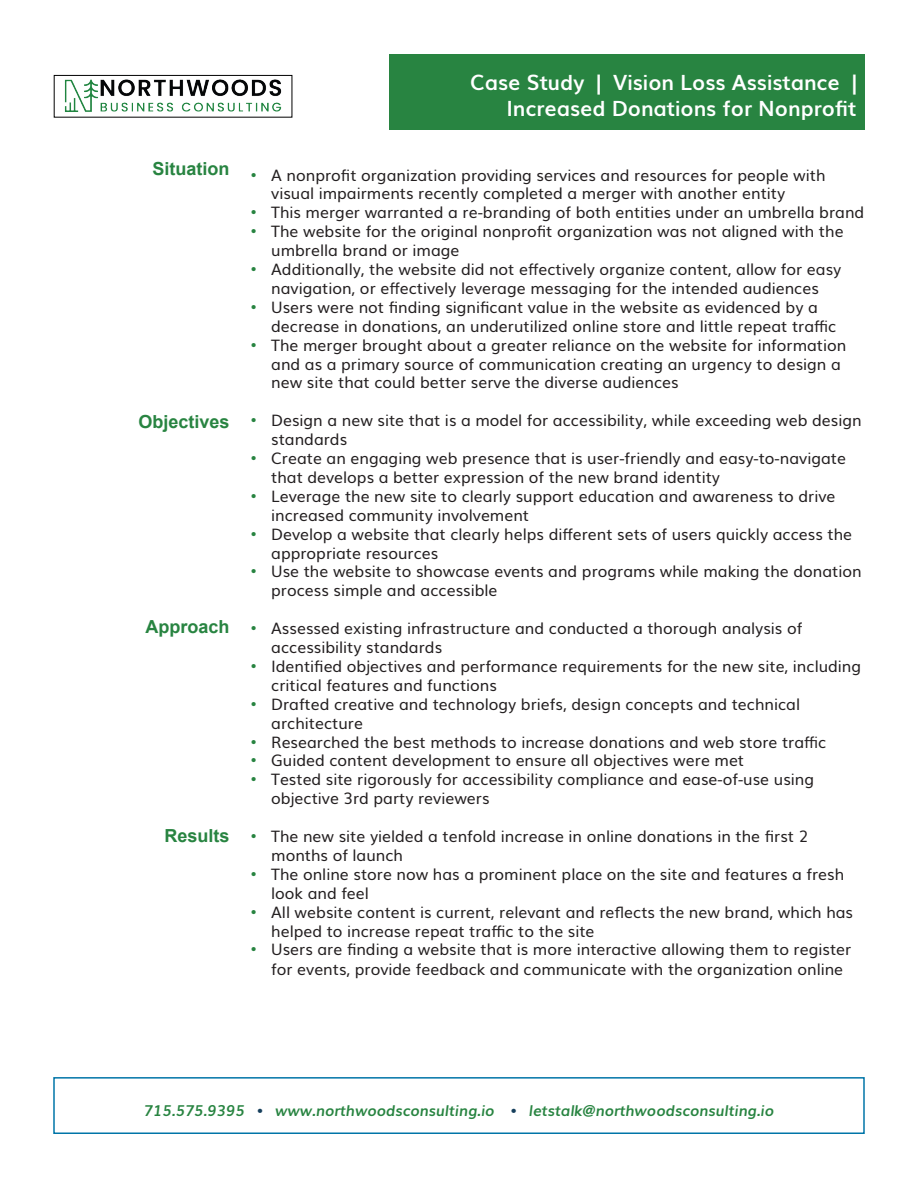
<style>
.page{position:relative;width:918px;height:1188px;background:#fff}
.page>*{position:absolute;margin:0;border:0;box-sizing:border-box;transform-origin:0 0}
.t1{font:700 21px "Muli";color:#fff}
.t2{font:700 18px "Arial";color:#288441}
.t3{font:15.75px/18.9px "Muli";color:#231f20}
.t4{font:italic 700 15px "Muli";color:#288441}
.s1{font-family:"Arial";font-size:16.5px;color:#288441}
.s2{font-family:"Arial";font-style:normal;color:#163f5c}
</style>
<div class="page">
<div style="left:389px;top:54px;width:476px;height:76px;background:#288441"></div>
<img style="left:64px;top:79px;width:218px;height:33px">
<div style="left:54px;top:75px;width:238px;height:42px;border:1px solid #000"></div>
<div style="left:53px;top:1077px;width:812px;height:57px;border:2px solid #0075a8"></div>
<p class="t2" style="left:153px;top:157px;width:79px">Situation</p>
<p class="t2" style="left:138px;top:410px;width:93px">Objectives</p>
<p class="t2" style="left:145px;top:614px;width:86px">Approach</p>
<p class="t2" style="left:164px;top:824px;width:67px">Results</p>
<p class="t1" style="left:470px;top:66px;width:388px">Case Study | Vision Loss Assistance |</p>
<p class="t1" style="left:507px;top:91px;width:351px">Increased Donations for Nonprofit</p>
<p class="t3" style="left:271px;top:164px;width:556px;text-indent:-20px"><span class="s1">•</span> A nonprofit organization providing services and resources for people with visual impairments recently completed a merger with another entity</p>
<p class="t3" style="left:251px;top:202px;width:615px"><span class="s1">•</span> This merger warranted a re-branding of both entities under an umbrella brand</p>
<p class="t3" style="left:271px;top:221px;width:574px;text-indent:-20px"><span class="s1">•</span> The website for the original nonprofit organization was not aligned with the umbrella brand or image</p>
<p class="t3" style="left:251px;top:259px;width:592px;text-align:center"><span class="s1">•</span> Additionally, the website did not effectively organize content, allow for easy navigation, or effectively leverage messaging for the intended audiences</p>
<p class="t3" style="left:271px;top:296px;width:567px;text-indent:-20px"><span class="s1">•</span> Users were not finding significant value in the website as evidenced by a decrease in donations, an underutilized online store and little repeat traffic</p>
<p class="t3" style="left:271px;top:334px;width:577px;text-indent:-20px"><span class="s1">•</span> The merger brought about a greater reliance on the website for information and as a primary source of communication creating an urgency to design a new site that could better serve the diverse audiences</p>
<p class="t3" style="left:271px;top:410px;width:592px;text-indent:-20px"><span class="s1">•</span> Design a new site that is a model for accessibility, while exceeding web design standards</p>
<p class="t3" style="left:271px;top:448px;width:576px;text-indent:-20px"><span class="s1">•</span> Create an engaging web presence that is user-friendly and easy-to-navigate that develops a better expression of the new brand identity</p>
<p class="t3" style="left:271px;top:485px;width:566px;text-indent:-20px"><span class="s1">•</span> Leverage the new site to clearly support education and awareness to drive increased community involvement</p>
<p class="t3" style="left:271px;top:523px;width:583px;text-indent:-20px"><span class="s1">•</span> Develop a website that clearly helps different sets of users quickly access the appropriate resources</p>
<p class="t3" style="left:271px;top:561px;width:592px;text-indent:-20px"><span class="s1">•</span> Use the website to showcase events and programs while making the donation process simple and accessible</p>
<p class="t3" style="left:271px;top:618px;width:533px;text-indent:-20px"><span class="s1">•</span> Assessed existing infrastructure and conducted a thorough analysis of accessibility standards</p>
<p class="t3" style="left:271px;top:656px;width:592px;text-indent:-20px"><span class="s1">•</span> Identified objectives and performance requirements for the new site, including critical features and functions</p>
<p class="t3" style="left:271px;top:693px;width:530px;text-indent:-20px"><span class="s1">•</span> Drafted creative and technology briefs, design concepts and technical architecture</p>
<p class="t3" style="left:251px;top:731px;width:577px"><span class="s1">•</span> Researched the best methods to increase donations and web store traffic</p>
<p class="t3" style="left:251px;top:750px;width:495px"><span class="s1">•</span> Guided content development to ensure all objectives were met</p>
<p class="t3" style="left:271px;top:769px;width:544px;text-indent:-20px"><span class="s1">•</span> Tested site rigorously for accessibility compliance and ease-of-use using objective 3rd party reviewers</p>
<p class="t3" style="left:271px;top:826px;width:538px;text-indent:-20px"><span class="s1">•</span> The new site yielded a tenfold increase in online donations in the first 2 months of launch</p>
<p class="t3" style="left:271px;top:863px;width:575px;text-indent:-20px"><span class="s1">•</span> The online store now has a prominent place on the site and features a fresh look and feel</p>
<p class="t3" style="left:271px;top:901px;width:583px;text-indent:-20px"><span class="s1">•</span> All website content is current, relevant and reflects the new brand, which has helped to increase repeat traffic to the site</p>
<p class="t3" style="left:271px;top:939px;width:582px;line-height:19.8px;text-indent:-20px"><span class="s1">•</span> Users are finding a website that is more interactive allowing them to register for events, provide feedback and communicate with the organization online</p>
<p class="t4" style="left:144px;top:1099px;width:632px">715.575.9395 <span class="s2">•</span> www.northwoodsconsulting.io <span class="s2">•</span> letstalk@northwoodsconsulting.io</p>
</div>
